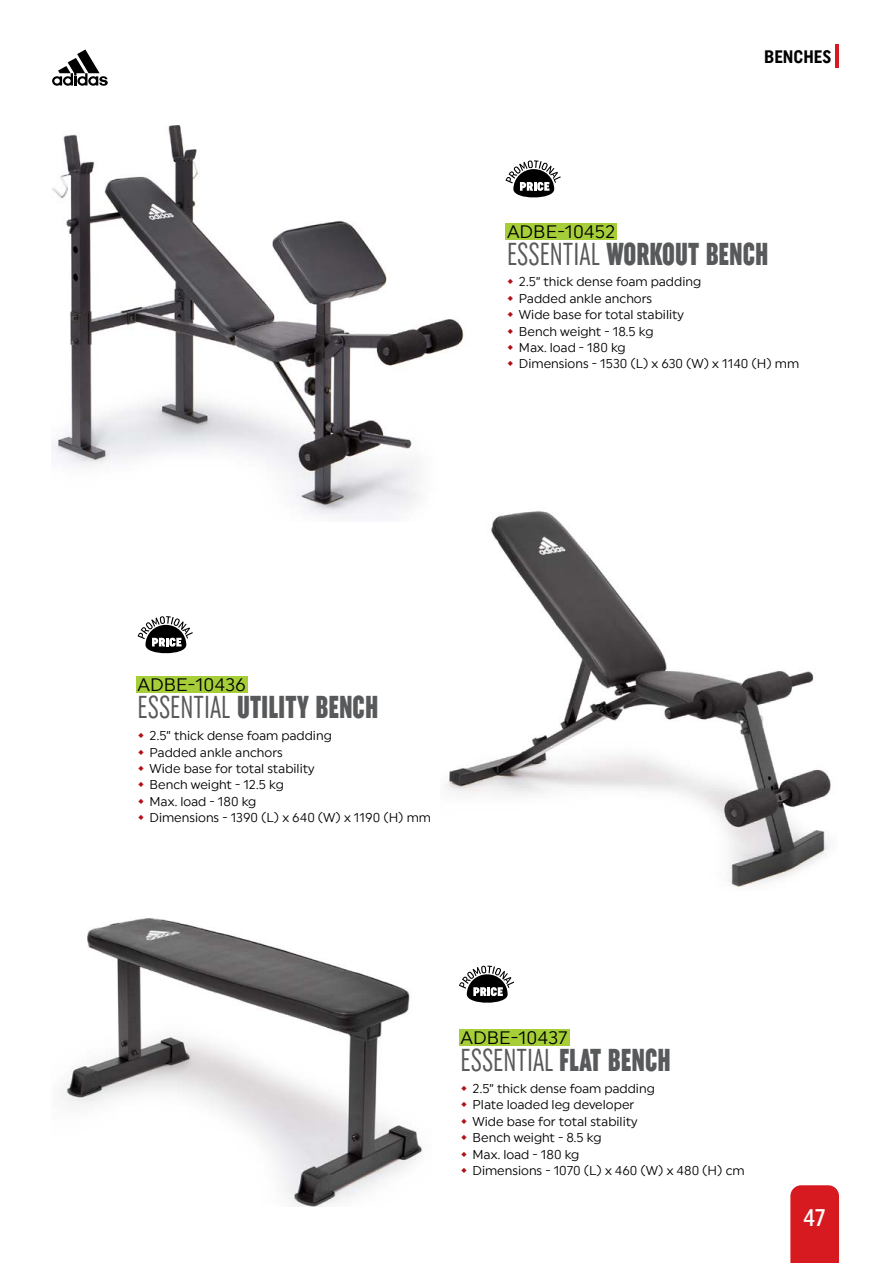
<style>
.page{position:relative;width:893px;height:1263px;background:#fff}
.page>*{position:absolute;margin:0;border:0;box-sizing:border-box;transform-origin:0 0}
.t1{font:31.5px "Uniform Extra Condensed 5";color:#58595b;scale:.95 1}
.t2{font:31.5px "Uniform Extra Condensed 4";color:#58595b;scale:.95 1}
.t3{font:24px "Uniform Condensed 2";color:#fff}
.t4{font:18px "Uniform Regular 3";color:#000}
.t5{font:18px "Uniform Condensed 4";color:#000}
.t6{font:12.75px/16.4px "Uniform Regular 3";color:#000}
.s1{font-family:"Uniform Extra Condensed 4"}
.s2{font-family:"Uniform Extra Condensed 5"}
</style>
<div class="page">
<div style="left:790px;top:1185px;width:49px;height:78px;background:#d71920"></div>
<hr style="left:836px;top:45px;width:3px;height:23px;background:#d71920">
<div style="left:136px;top:676px;width:112px;height:17px;background:#a6ce39"></div>
<div style="left:505px;top:223px;width:112px;height:17px;background:#a6ce39"></div>
<img style="left:447px;top:511px;width:387px;height:379px">
<div style="left:459px;top:1029px;width:110px;height:17px;background:#a6ce39"></div>
<img style="left:63px;top:918px;width:360px;height:288px">
<svg style="left:138px;top:616px;width:55px;height:38px"></svg>
<svg style="left:505px;top:160px;width:56px;height:38px"></svg>
<svg style="left:459px;top:965px;width:55px;height:38px"></svg>
<img style="left:52px;top:125px;width:428px;height:397px">
<svg style="left:52px;top:50px;width:56px;height:36px"></svg>
<h3 class="t5" style="left:764px;top:46px;width:69px">BENCHES</h3>
<h3 class="t4" style="left:507px;top:221px;width:110px">ADBE-10452</h3>
<h1 class="t1" style="left:507px;top:236px;width:277px"><span class="s1">ESSENTIAL</span> WORKOUT BENCH</h1>
<p class="t6" style="left:519px;top:274px;width:282px">2.5” thick dense foam padding<br>Padded ankle anchors<br>Wide base for total stability<br>Bench weight - 18.5 kg<br>Max. load - 180 kg<br>Dimensions - 1530 (L) x 630 (W) x 1140 (H) mm</p>
<h3 class="t4" style="left:138px;top:674px;width:110px">ADBE-10436</h3>
<h1 class="t1" style="left:138px;top:689px;width:255px"><span class="s1">ESSENTIAL</span> UTILITY BENCH</h1>
<p class="t6" style="left:149px;top:727px;width:283px">2.5” thick dense foam padding<br>Padded ankle anchors<br>Wide base for total stability<br>Bench weight - 12.5 kg<br>Max. load - 180 kg<br>Dimensions - 1390 (L) x 640 (W) x 1190 (H) mm</p>
<h3 class="t4" style="left:461px;top:1027px;width:109px">ADBE-10437</h3>
<h1 class="t2" style="left:461px;top:1042px;width:223px">ESSENTIAL <span class="s2">FLAT BENCH</span></h1>
<p class="t6" style="left:472px;top:1080px;width:274px">2.5” thick dense foam padding<br>Plate loaded leg developer<br>Wide base for total stability<br>Bench weight - 8.5 kg<br>Max. load - 180 kg<br>Dimensions - 1070 (L) x 460 (W) x 480 (H) cm</p>
<h2 class="t3" style="left:803px;top:1203px;width:24px">47</h2>
</div>
